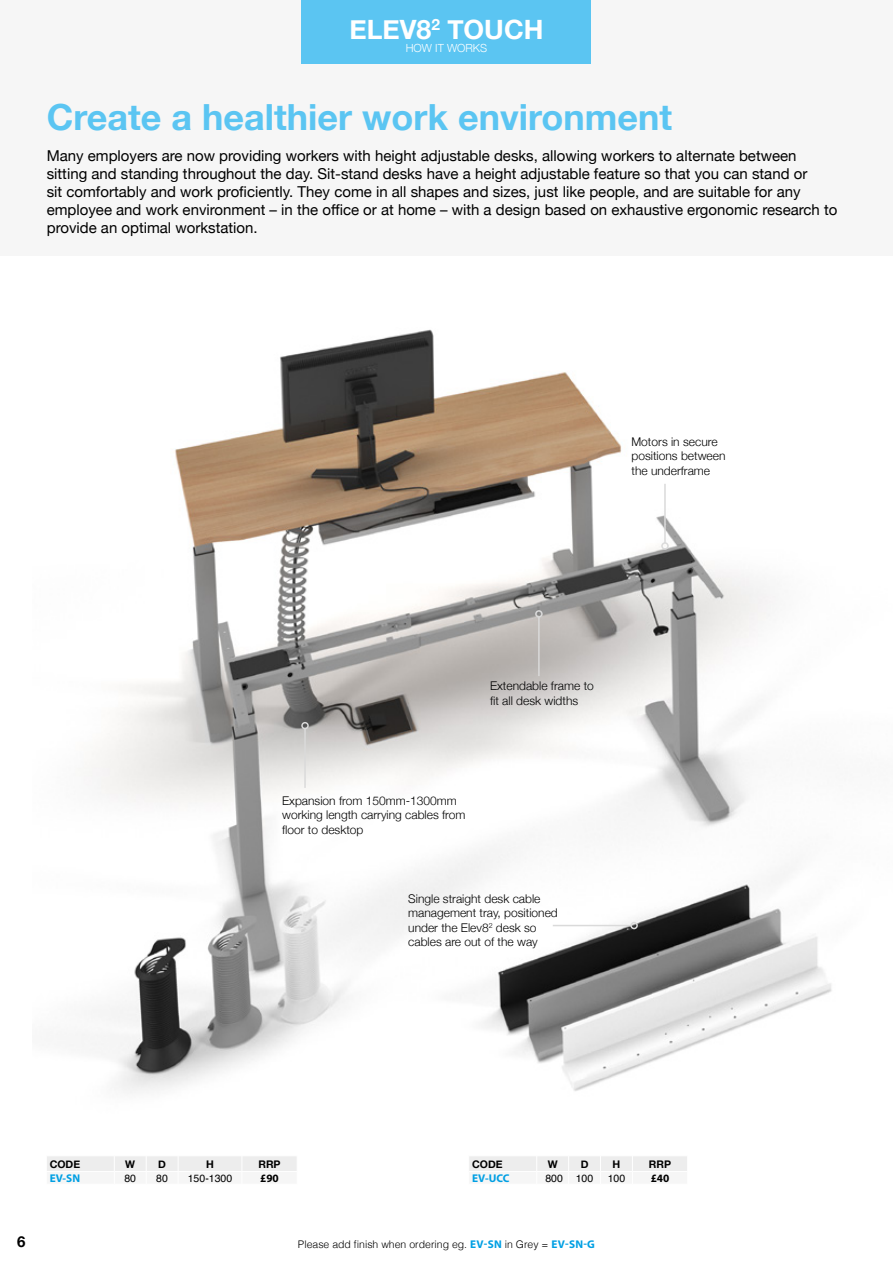
<style>
.page{position:relative;width:893px;height:1263px;background:#fff}
.page>*{position:absolute;margin:0;border:0;box-sizing:border-box;transform-origin:0 0}
.t1{font:700 36px "Helvetica Neue";color:#5bc5f2}
.t2{font:700 26.55px "Helvetica Neue";color:#fff}
.t3{font:15px/18px "Helvetica Neue";color:#000}
.t4{font:700 15px "Helvetica Neue";color:#000}
.t5{font:300 12px/14.4px "Helvetica Neue";color:#000}
.t6{font:700 11.25px "Myriad Pro";color:#009fe3}
.t7{font:300 11.25px "Helvetica Neue";color:#fff}
.t8{font:700 11.25px "Myriad Pro";color:#000}
.t9{font:300 10.5px "Helvetica";color:#000}
.t10{font:10.5px "Helvetica";color:#000}
.t11{font:700 10.5px "Helvetica Neue";color:#000}
.s1{font-family:"Myriad Pro";font-weight:700;font-size:11.25px;color:#009fe3}
</style>
<div class="page">
<img style="left:82px;top:329px;width:750px;height:764px">
<div style="left:0;top:0;width:893px;height:255px;background:#f6f6f6"></div>
<div style="left:47px;top:1156px;width:250px;height:15px;background:#ededed"></div>
<div style="left:302px;top:0;width:289px;height:64px;background:#5bc5f2"></div>
<div style="left:469px;top:1156px;width:218px;height:15px;background:#ededed"></div>
<hr style="left:538px;top:617px;width:2px;height:59px;background:#dadada">
<div style="left:535px;top:610px;width:8px;height:8px;border:2px solid #dadada;border-radius:50%"></div>
<hr style="left:304px;top:729px;width:2px;height:59px;background:#dadada">
<div style="left:301px;top:722px;width:8px;height:7px;border:2px solid #dadada;border-radius:50%"></div>
<hr style="left:553px;top:925px;width:78px;height:1px;background:#dadada">
<div style="left:630px;top:922px;width:8px;height:7px;border:2px solid #dadada;border-radius:50%"></div>
<hr style="left:664px;top:484px;width:2px;height:59px;background:#dadada">
<div style="left:661px;top:542px;width:8px;height:8px;border:2px solid #dadada;border-radius:50%"></div>
<h2 class="t2" style="left:350px;top:8px;width:195px">ELEV8<sup>2</sup> TOUCH</h2>
<p class="t7" style="left:406px;top:39px;width:83px">HOW IT WORKS</p>
<h1 class="t1" style="left:47px;top:89px;width:627px">Create a healthier work environment</h1>
<p class="t3" style="left:47px;top:148px;width:792px">Many employers are now providing workers with height adjustable desks, allowing workers to alternate between sitting and standing throughout the day. Sit-stand desks have a height adjustable feature so that you can stand or<br>sit comfortably and work proficiently. They come in all shapes and sizes, just like people, and are suitable for any employee and work environment – in the office or at home – with a design based on exhaustive ergonomic research to provide an optimal workstation.</p>
<p class="t5" style="left:631px;top:434px;width:96px">Motors in secure positions between the underframe</p>
<p class="t5" style="left:490px;top:678px;width:105px">Extendable frame to fit all desk widths</p>
<p class="t5" style="left:282px;top:792px;width:185px">Expansion from 150mm-1300mm working length carrying cables from floor to desktop</p>
<p class="t5" style="left:408px;top:890px;width:151px">Single straight desk cable management tray, positioned under the Elev8<sup>2</sup> desk so cables are out of the way</p>
<p class="t11" style="left:50px;top:1156px;width:32px">CODE</p>
<p class="t11" style="left:125px;top:1156px;width:11px">W</p>
<p class="t11" style="left:158px;top:1156px;width:9px">D</p>
<p class="t11" style="left:206px;top:1156px;width:9px">H</p>
<p class="t11" style="left:258px;top:1156px;width:24px">RRP</p>
<p class="t6" style="left:50px;top:1171px;width:32px">EV-SN</p>
<p class="t10" style="left:124px;top:1170px;width:13px">80</p>
<p class="t10" style="left:156px;top:1170px;width:13px">80</p>
<p class="t10" style="left:188px;top:1170px;width:46px">150-1300</p>
<p class="t8" style="left:260px;top:1171px;width:20px">£90</p>
<p class="t11" style="left:472px;top:1156px;width:32px">CODE</p>
<p class="t11" style="left:548px;top:1156px;width:11px">W</p>
<p class="t11" style="left:581px;top:1156px;width:9px">D</p>
<p class="t11" style="left:613px;top:1156px;width:9px">H</p>
<p class="t11" style="left:649px;top:1156px;width:24px">RRP</p>
<p class="t6" style="left:472px;top:1171px;width:39px">EV-UCC</p>
<p class="t10" style="left:545px;top:1170px;width:49px">800 100</p>
<p class="t10" style="left:608px;top:1170px;width:19px">100</p>
<p class="t8" style="left:651px;top:1171px;width:20px">£40</p>
<p class="t4" style="left:17px;top:1230px;width:10px">6</p>
<p class="t9" style="left:298px;top:1235px;width:298px">Please add finish when ordering eg. <span class="s1">EV-SN</span> in Grey = <span class="s1">EV-SN-G</span></p>
</div>
